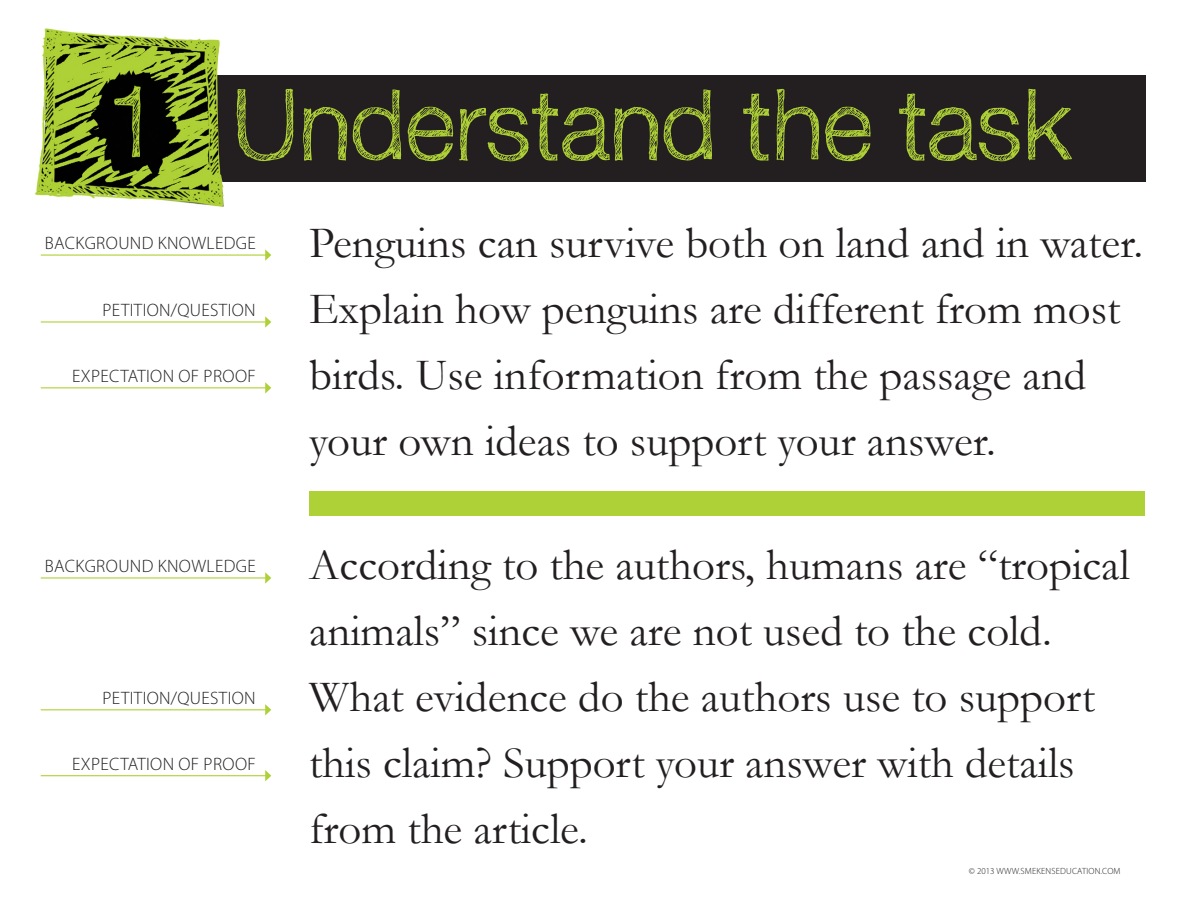
<style>
.page{position:relative;width:1188px;height:918px;background:#fff}
.page>*{position:absolute;margin:0;border:0;box-sizing:border-box;transform-origin:0 0}
.t1{font:300 97.8px "Sketchetik";letter-spacing:-.01em;color:#aed137}
.t2{font:45px/66px "Garamond";color:#231f20}
.t3{font:300 18px "Myriad Pro";letter-spacing:.02em;color:#231f20}
.Copyright{font:300 9px "Myriad Pro";letter-spacing:.02em;color:#231f20}
</style>
<div class="page">
<hr style="left:41px;top:577px;width:225px;height:2px;background:#aed137">
<svg style="left:265px;top:572px;width:6px;height:12px"></svg>
<hr style="left:41px;top:709px;width:225px;height:1px;background:#aed137">
<svg style="left:265px;top:704px;width:6px;height:11px"></svg>
<hr style="left:41px;top:775px;width:225px;height:1px;background:#aed137">
<svg style="left:265px;top:770px;width:6px;height:11px"></svg>
<div style="left:159px;top:75px;width:986px;height:107px;background:#231f20"></div>
<div style="left:309px;top:491px;width:836px;height:25px;background:#aed137"></div>
<img style="left:34px;top:28px;width:190px;height:179px">
<hr style="left:41px;top:255px;width:225px;height:1px;background:#aed137">
<svg style="left:265px;top:249px;width:6px;height:12px"></svg>
<hr style="left:41px;top:321px;width:225px;height:2px;background:#aed137">
<svg style="left:265px;top:316px;width:6px;height:12px"></svg>
<hr style="left:41px;top:387px;width:225px;height:1px;background:#aed137">
<svg style="left:265px;top:382px;width:6px;height:12px"></svg>
<p class="t1" style="left:232px;top:65px;width:841px">Understand the task</p>
<p class="t3" style="left:45px;top:233px;width:213px">BACKGROUND KNOWLEDGE</p>
<p class="t3" style="left:103px;top:300px;width:155px">PETITION/QUESTION</p>
<p class="t3" style="left:72px;top:366px;width:185px">EXPECTATION OF PROOF</p>
<p class="t3" style="left:45px;top:556px;width:213px">BACKGROUND KNOWLEDGE</p>
<p class="t3" style="left:103px;top:688px;width:155px">PETITION/QUESTION</p>
<p class="t3" style="left:72px;top:754px;width:185px">EXPECTATION OF PROOF</p>
<p class="t2" style="left:309px;top:209px;width:836px">Penguins can survive both on land and in water.<br>Explain how penguins are different from most birds. Use information from the passage and your own ideas to support your answer.</p>
<p class="t2" style="left:309px;top:531px;width:822px">According to the authors, humans are “tropical animals” since we are not used to the cold.<br>What evidence do the authors use to support this claim? Support your answer with details from the article.</p>
<p class="Copyright" style="left:969px;top:866px;width:153px">© 2013 WWW.SMEKENSEDUCATION.COM</p>
</div>
